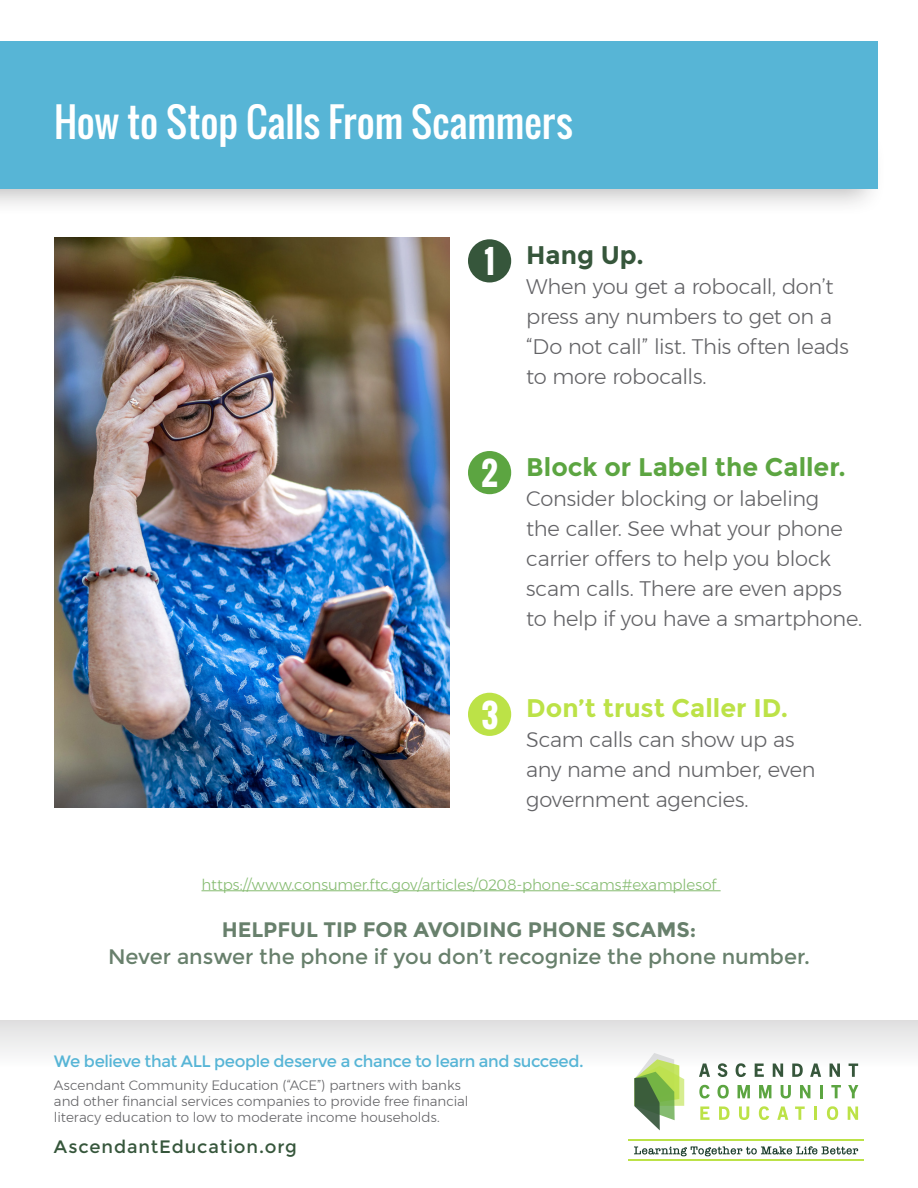
<style>
.page{position:relative;width:918px;height:1188px;background:#fff}
.page>*{position:absolute;margin:0;border:0;box-sizing:border-box;transform-origin:0 0}
.t1{font:39px "Oswald";letter-spacing:-.005em;color:#fff}
.t2{font:700 31.5px "Oswald";color:#fff}
.t3{font:700 25.5px "Montserrat";color:#5ca541}
.t4{font:700 25.5px "Montserrat";color:#bce247}
.t5{font:700 25.5px "Montserrat";color:#36563b}
.t6{font:300 21px/30px "Montserrat";letter-spacing:-.015em;color:#636366}
.t7{font:21px/27px "Montserrat";color:#68806c;text-align:center}
.t8{font:18px "Montserrat";letter-spacing:.05em;color:#36563b}
.t9{font:16.5px "Montserrat";letter-spacing:-.025em;color:#57b5d6}
.t10{font:300 15px "Montserrat";letter-spacing:-.005em;color:#85bb70}
.t11{font:300 13.5px/16.2px "Montserrat";color:#636366}
.s1{font-weight:700}
</style>
<div class="page">
<div style="left:0;top:1021px;width:918px;height:45px;background:linear-gradient(to bottom,#e0e0e1,#fcfcfc)"></div>
<svg style="left:699px;top:1064px;width:11px;height:13px"></svg>
<svg style="left:718px;top:1063px;width:9px;height:14px"></svg>
<svg style="left:736px;top:1063px;width:10px;height:14px"></svg>
<svg style="left:755px;top:1064px;width:9px;height:13px"></svg>
<svg style="left:773px;top:1064px;width:10px;height:13px"></svg>
<svg style="left:792px;top:1064px;width:11px;height:13px"></svg>
<svg style="left:810px;top:1064px;width:11px;height:13px"></svg>
<svg style="left:830px;top:1064px;width:10px;height:13px"></svg>
<svg style="left:849px;top:1064px;width:9px;height:13px"></svg>
<svg style="left:699px;top:1085px;width:11px;height:14px"></svg>
<svg style="left:717px;top:1085px;width:12px;height:14px"></svg>
<svg style="left:738px;top:1085px;width:12px;height:13px"></svg>
<svg style="left:759px;top:1085px;width:12px;height:13px"></svg>
<svg style="left:781px;top:1085px;width:10px;height:14px"></svg>
<svg style="left:800px;top:1085px;width:10px;height:13px"></svg>
<svg style="left:820px;top:1085px;width:2px;height:13px"></svg>
<svg style="left:831px;top:1085px;width:10px;height:13px"></svg>
<svg style="left:848px;top:1085px;width:10px;height:13px"></svg>
<svg style="left:700px;top:1107px;width:10px;height:13px"></svg>
<svg style="left:719px;top:1107px;width:11px;height:13px"></svg>
<svg style="left:739px;top:1107px;width:10px;height:13px"></svg>
<svg style="left:759px;top:1106px;width:10px;height:14px"></svg>
<svg style="left:777px;top:1107px;width:11px;height:13px"></svg>
<svg style="left:795px;top:1107px;width:10px;height:13px"></svg>
<svg style="left:814px;top:1107px;width:3px;height:13px"></svg>
<svg style="left:827px;top:1106px;width:11px;height:14px"></svg>
<svg style="left:848px;top:1107px;width:10px;height:13px"></svg>
<svg style="left:634px;top:1053px;width:50px;height:77px"></svg>
<svg style="left:634px;top:1146px;width:224px;height:10px"></svg>
<hr style="left:628px;top:1139px;width:236px;height:1px;background:#bce247">
<hr style="left:628px;top:1160px;width:236px;height:1px;background:#bce247">
<img style="left:54px;top:238px;width:396px;height:569px">
<div style="left:0;top:125px;width:886px;height:91px;background:#231f20;opacity:.3"></div>
<div style="left:0;top:42px;width:878px;height:147px;background:#57b5d6"></div>
<hr style="left:201px;top:890px;width:520px;height:1px;background:#85bb70">
<div style="left:468px;top:239px;width:43px;height:43px;background:#36563b;border-radius:50%"></div>
<div style="left:468px;top:451px;width:43px;height:43px;background:#5ca541;border-radius:50%"></div>
<div style="left:468px;top:693px;width:43px;height:43px;background:#bce247;border-radius:50%"></div>
<p class="t1" style="left:54px;top:92px;width:520px">How to Stop Calls From Scammers</p>
<p class="t2" style="left:484px;top:238px;width:12px">1</p>
<p class="t5" style="left:526px;top:240px;width:119px">Hang Up.</p>
<p class="t6" style="left:526px;top:271px;width:324px">When you get a robocall, don’t press any numbers to get on a “Do not call” list. This often leads to more robocalls.</p>
<p class="t2" style="left:481px;top:450px;width:18px">2</p>
<p class="t2" style="left:481px;top:691px;width:18px">3</p>
<p class="t3" style="left:526px;top:452px;width:321px">Block or Label the Caller.</p>
<p class="t6" style="left:526px;top:483px;width:337px">Consider blocking or labeling<br>the caller. See what your phone carrier offers to help you block scam calls. There are even apps to help if you have a smartphone.</p>
<p class="t4" style="left:526px;top:693px;width:263px">Don’t trust Caller ID.</p>
<p class="t6" style="left:526px;top:725px;width:291px">Scam calls can show up as any name and number, even government agencies.</p>
<p class="t10" style="left:201px;top:873px;width:516px">https://www.consumer.ftc.gov/articles/0208-phone-scams#examplesof</p>
<p class="t7" style="left:108px;top:916px;width:703px"><span class="s1">HELPFUL TIP FOR AVOIDING PHONE SCAMS:<br></span>Never answer the phone if you don’t recognize the phone number.</p>
<p class="t9" style="left:54px;top:1051px;width:531px">We believe that ALL people deserve a chance to learn and succeed.</p>
<p class="t11" style="left:54px;top:1077px;width:416px">Ascendant Community Education (“ACE”) partners with banks and other financial services companies to provide free financial literacy education to low to moderate income households.</p>
<p class="t8" style="left:54px;top:1137px;width:245px">AscendantEducation.org</p>
</div>
